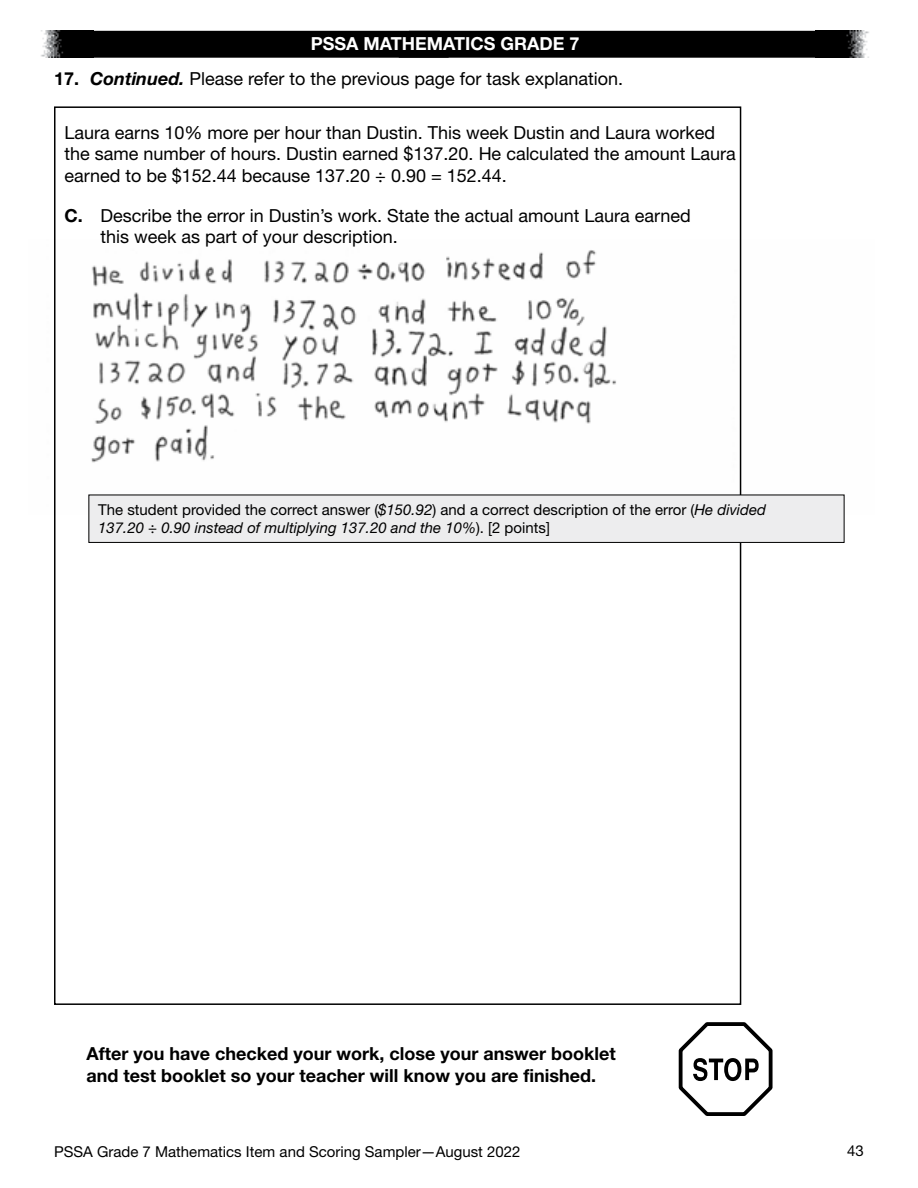
<style>
.page{position:relative;width:918px;height:1188px;background:#fff}
.page>*{position:absolute;margin:0;border:0;box-sizing:border-box;transform-origin:0 0}
.t1{font:18px/21.6px "Helvetica Neue LT Std";color:#000}
.t2{font:700 18px/21.6px "Helvetica Neue LT Std";color:#000}
.t3{font:15px/18px "Helvetica Neue LT Std";color:#000}
.s1{font-weight:700;color:#fff}
.s2{font-weight:700}
.s3{font-weight:700;font-style:italic}
.s4{font-style:italic}
</style>
<div class="page">
<img style="left:41px;top:31px;width:53px;height:27px">
<img style="left:816px;top:31px;width:53px;height:27px">
<div style="left:94px;top:31px;width:722px;height:27px;background:#000"></div>
<img style="left:54px;top:239px;width:791px;height:276px">
<svg style="left:679px;top:1022px;width:94px;height:94px"></svg>
<div style="left:89px;top:495px;width:755px;height:47px;background:#ededee"></div>
<div style="left:88px;top:495px;width:756px;height:48px;border:1px solid #000"></div>
<p class="t1" style="left:54px;top:26px;width:571px;line-height:34.5px;text-indent:257px"><span class="s1">PSSA MATHEMATICS GRADE 7<br></span><span class="s2">17 .</span> <span class="s3">Continued.</span> Please refer to the previous page for task explanation .</p>
<p class="t1" style="left:64px;top:121px;width:673px">Laura earns 10% more per hour than Dustin . This week Dustin and Laura worked the same number of hours . Dustin earned $137 .20 . He calculated the amount Laura earned to be $152 .44 because 137 .20 ÷ 0 .90 = 152 .44 .</p>
<p class="t1" style="left:100px;top:204px;width:592px;text-indent:-36px"><span class="s2">C .</span> Describe the error in Dustin’s work . State the actual amount Laura earned this week as part of your description .</p>
<p class="t3" style="left:98px;top:500px;width:669px">The student provided the correct answer (<span class="s4">$150.92</span>) and a correct description of the error (<span class="s4">He divided<br>137.20 ÷ 0.90 instead of multiplying 137.20 and the 10%</span>) . [2 points]</p>
<p class="t2" style="left:87px;top:1043px;width:531px">After you have checked your work, close your answer booklet and test booklet so your teacher will know you are finished .</p>
<p class="t3" style="left:54px;top:1142px;width:468px">PSSA Grade 7 Mathematics Item and Scoring Sampler—August 2022</p>
<p class="t3" style="left:847px;top:1142px;width:18px">43</p>
</div>
